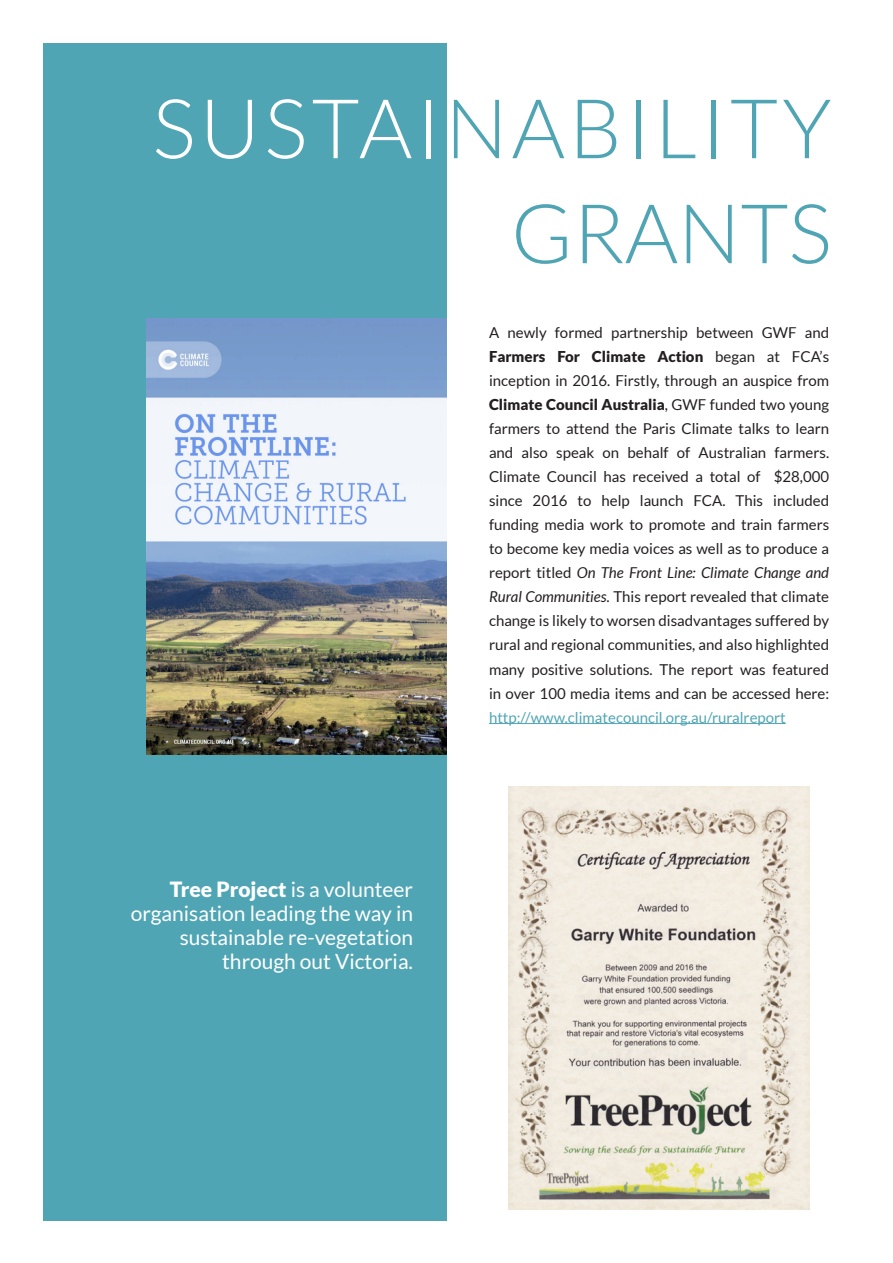
<style>
.page{position:relative;width:893px;height:1263px;background:#fff}
.page>*{position:absolute;margin:0;border:0;box-sizing:border-box;transform-origin:0 0}
.t1{font:300 82.5px/105px "Lato";letter-spacing:.05em;color:#50a5b4;text-align:right}
.t2{font:21px/24px "Lato";color:#fff;text-align:right}
.t3{font:15px/24px "Lato";color:#231f20;text-align:justify}
.s1{color:#fff}
.s2{font-weight:900}
.s3{font-style:italic}
.s4{color:#50a5b4}
</style>
<div class="page">
<div style="left:43px;top:43px;width:403px;height:1177px;background:#50a5b4"></div>
<hr style="left:489px;top:723px;width:297px;height:1px;background:#50a5b4">
<img style="left:147px;top:319px;width:299px;height:435px">
<img style="left:509px;top:787px;width:300px;height:423px">
<p class="t1" style="left:152px;top:76px;width:681px"><span class="s1">SUSTAI</span>NABILITY<br>GRANTS</p>
<p class="t2" style="left:131px;top:877px;width:284px"><span class="s2">Tree Project</span> is a volunteer organisation leading the way in sustainable re-vegetation through out Victoria.</p>
<p class="t3" style="left:489px;top:321px;width:342px">A newly formed partnership between GWF and <span class="s2">Farmers For Climate Action</span> began at FCA’s inception in 2016. Firstly, through an auspice from <span class="s2">Climate Council Australia</span>, GWF funded two young farmers to attend the Paris Climate talks to learn and also speak on behalf of Australian farmers.<br>Climate Council has received a total of $28,000 since 2016 to help launch FCA. This included funding media work to promote and train farmers to become key media voices as well as to produce a report titled <span class="s3">On The Front Line: Climate Change and Rural Communities.</span> This report revealed that climate change is likely to worsen disadvantages suffered by rural and regional communities, and also highlighted many positive solutions. The report was featured in over 100 media items and can be accessed here: <span class="s4">http://www.climatecouncil.org.au/ruralreport</span></p>
</div>
